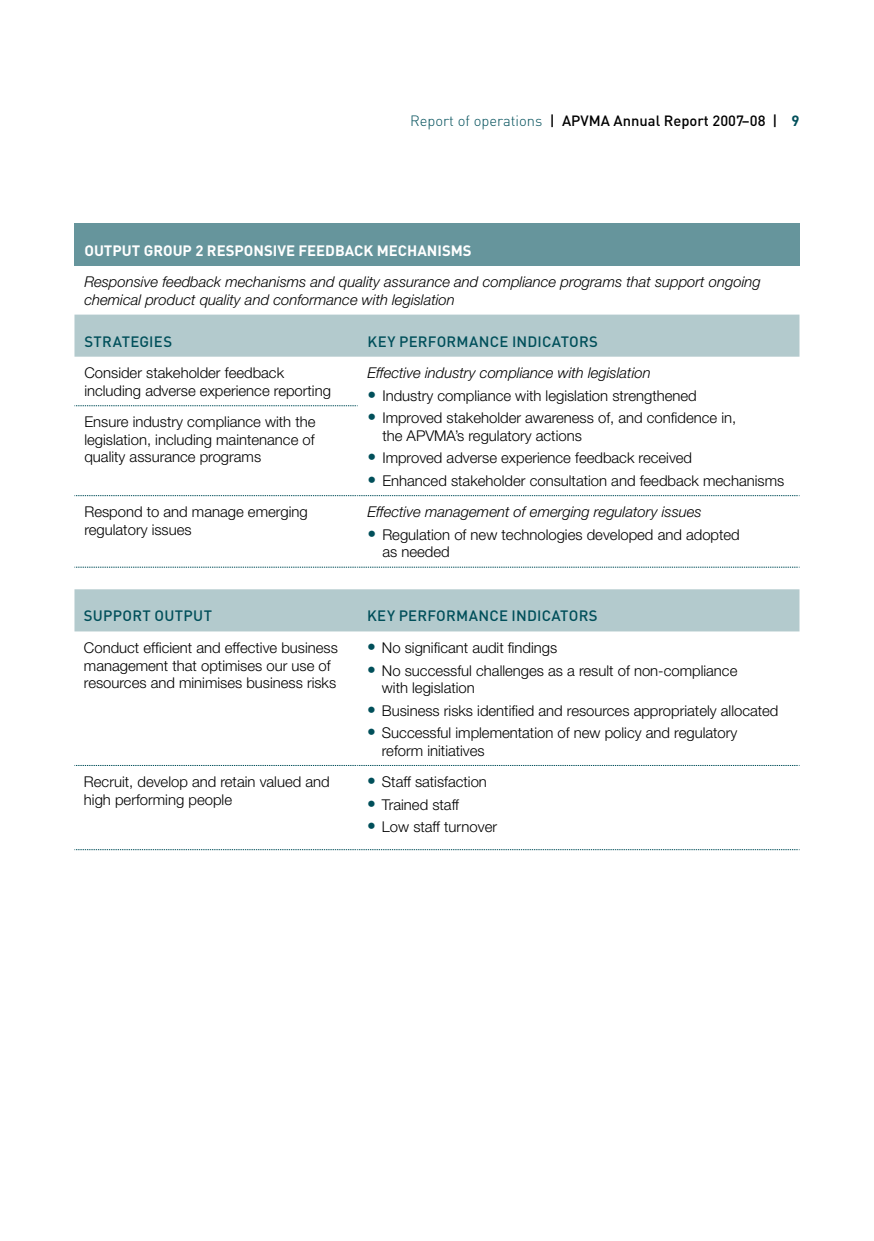
<style>
.page{position:relative;width:874px;height:1241px;background:#fff}
.page>*{position:absolute;margin:0;border:0;box-sizing:border-box;transform-origin:0 0}
.t1{font:300 14.88px/17.5px "Helvetica Neue";color:#000}
.t2{font:italic 300 14.88px/17.5px "Helvetica Neue";color:#000}
.t3{font:500 14.88px "DIN";letter-spacing:.015em;color:#004f5a}
.t4{font:700 14.88px "DIN";color:#fff}
.t5{font:500 14.7px "DIN";color:#000}
.s1{font-weight:300;color:#004f5a}
.s2{font-weight:700;color:#004f5a}
.s3{font-weight:500;font-size:17.5px;color:#004f5a}
</style>
<div class="page">
<div style="left:74px;top:223px;width:725px;height:42px;background:#66959c"></div>
<div style="left:74px;top:314px;width:725px;height:42px;background:#b3cacd"></div>
<svg style="left:74px;top:405px;width:284px;height:1px"></svg>
<svg style="left:74px;top:495px;width:725px;height:1px"></svg>
<svg style="left:74px;top:567px;width:725px;height:1px"></svg>
<div style="left:74px;top:589px;width:725px;height:42px;background:#b3cacd"></div>
<svg style="left:74px;top:765px;width:725px;height:1px"></svg>
<svg style="left:74px;top:849px;width:725px;height:1px"></svg>
<p class="t5" style="left:410px;top:111px;width:390px"><span class="s1">Report of operations</span> | APVMA ANNUAL REPORT 2007–08 | <span class="s2">9</span></p>
<p class="t4" style="left:84px;top:240px;width:132px">OUTPUT GROUP 2 RES</p>
<p class="t4" style="left:234px;top:240px;width:237px">PONSIVE FEEDBACK MECHANISMS</p>
<p class="t2" style="left:84px;top:273px;width:677px">Responsive feedback mechanisms and quality assurance and compliance programs that support ongoing chemical product quality and conformance with legislation</p>
<p class="t3" style="left:84px;top:332px;width:20px">STRAT</p>
<p class="t3" style="left:130px;top:332px;width:42px">EGI ES</p>
<p class="t3" style="left:367px;top:332px;width:62px">KEY PERFORMA</p>
<p class="t3" style="left:478px;top:332px;width:83px">NCE INDICATORS</p>
<p class="t1" style="left:84px;top:364px;width:248px">Consider stakeholder feedback including adverse experience reporting</p>
<p class="t2" style="left:367px;top:364px;width:284px">Effective industry compliance with legislation</p>
<p class="t1" style="left:367px;top:386px;width:330px"><span class="s3">•</span> Industry compliance with legislation strengthened</p>
<p class="t1" style="left:382px;top:409px;width:355px;text-indent:-15px"><span class="s3">•</span> Improved stakeholder awareness of, and confidence in, the APVMA’s regulatory actions</p>
<p class="t1" style="left:367px;top:449px;width:326px"><span class="s3">•</span> Improved adverse experience feedback received</p>
<p class="t1" style="left:367px;top:471px;width:418px"><span class="s3">•</span> Enhanced stakeholder consultation and feedback mechanisms</p>
<p class="t1" style="left:84px;top:413px;width:232px;text-align:justify">Ensure industry compliance with the legislation, including maintenance of quality assurance programs</p>
<p class="t1" style="left:84px;top:503px;width:225px">Respond to and manage emerging regulatory issues</p>
<p class="t2" style="left:367px;top:503px;width:335px">Effective management of emerging regulatory issues</p>
<p class="t1" style="left:382px;top:525px;width:359px;text-indent:-15px"><span class="s3">•</span> Regulation of new technologies developed and adopted as needed</p>
<p class="t3" style="left:84px;top:606px;width:30px">SUPPORT</p>
<p class="t3" style="left:154px;top:606px;width:56px">OUTPUT</p>
<p class="t3" style="left:367px;top:606px;width:62px">KEY PERFORMA</p>
<p class="t3" style="left:478px;top:606px;width:83px">NCE INDICATORS</p>
<p class="t1" style="left:84px;top:638px;width:255px">Conduct efficient and effective business management that optimises our use of resources and minimises business risks</p>
<p class="t1" style="left:367px;top:638px;width:192px"><span class="s3">•</span> No significant audit findings</p>
<p class="t1" style="left:381px;top:661px;width:357px;text-indent:-15px"><span class="s3">•</span> No successful challenges as a result of non-compliance with legislation</p>
<p class="t1" style="left:367px;top:701px;width:413px"><span class="s3">•</span> Business risks identified and resources appropriately allocated</p>
<p class="t1" style="left:381px;top:723px;width:357px;text-indent:-15px"><span class="s3">•</span> Successful implementation of new policy and regulatory reform initiatives</p>
<p class="t1" style="left:84px;top:772px;width:247px">Recruit, develop and retain valued and high performing people</p>
<p class="t1" style="left:367px;top:772px;width:121px"><span class="s3">•</span> Staff satisfaction</p>
<p class="t1" style="left:367px;top:795px;width:94px"><span class="s3">•</span> Trained staff</p>
<p class="t1" style="left:367px;top:817px;width:132px"><span class="s3">•</span> Low staff turnover</p>
</div>
